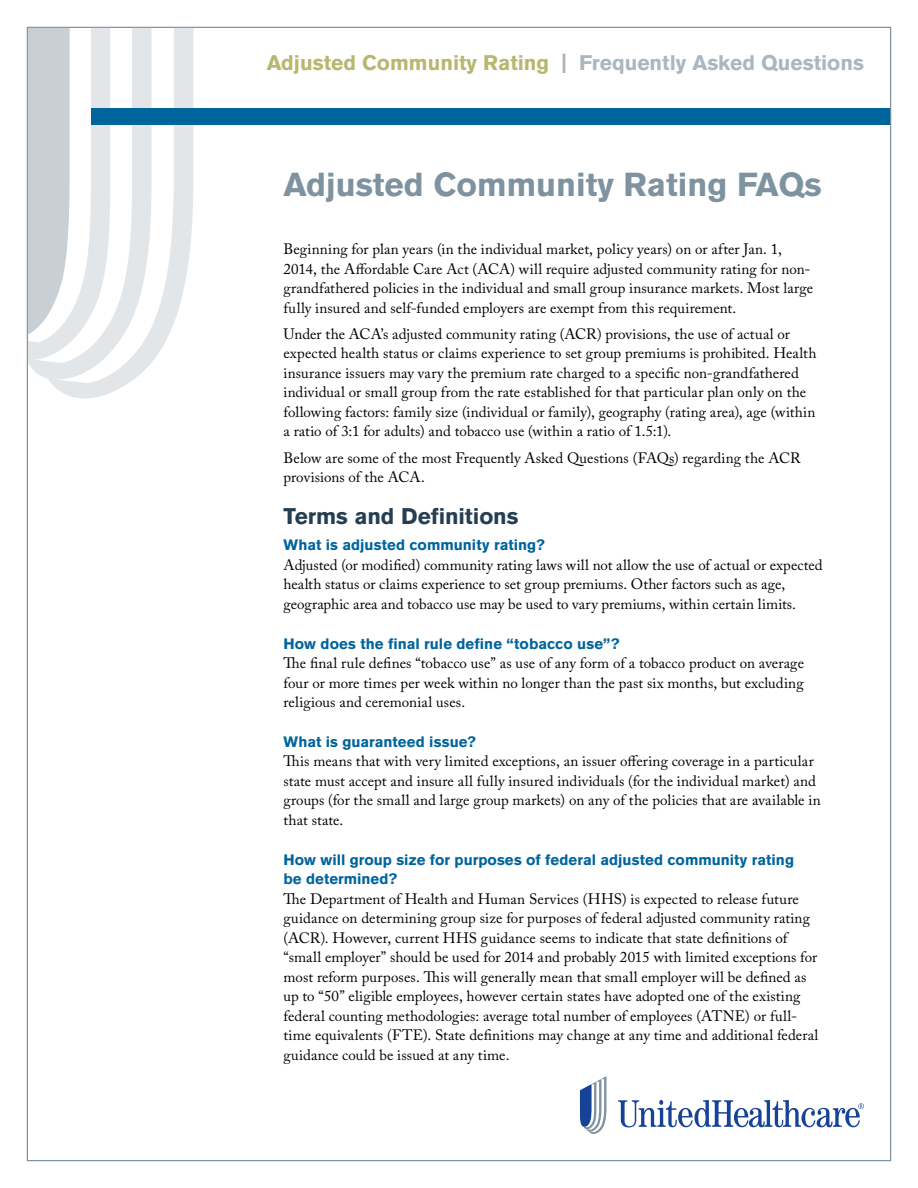
<style>
.page{position:relative;width:918px;height:1188px;background:#fff}
.page>*{position:absolute;margin:0;border:0;box-sizing:border-box;transform-origin:0 0}
.t1{font:700 33px "Akzidenz Grotesk Std";color:#7e929f}
.t2{font:700 22.5px "Akzidenz Grotesk Std";letter-spacing:-.005em;color:#253e51}
.t3{font:700 21px "Akzidenz Grotesk Std";color:#aab7c0}
.t4{font:15px/19.5px "Adobe Caslon Pro";letter-spacing:.005em;color:#000}
.t5{font:700 15px/19.5px "Akzidenz Grotesk Std";letter-spacing:.005em;color:#00649d}
.s1{color:#b6b870}
</style>
<div class="page">
<svg style="left:48px;top:29px;width:145px;height:370px"></svg>
<svg style="left:29px;top:29px;width:81px;height:331px"></svg>
<div style="left:91px;top:108px;width:800px;height:16px;background:#00649d"></div>
<svg style="left:618px;top:1100px;width:246px;height:27px"></svg>
<svg style="left:580px;top:1076px;width:26px;height:58px"></svg>
<h3 class="t3" style="left:267px;top:50px;width:599px"><span class="s1">Adjusted Community Rating</span> | Frequently Asked Questions</h3>
<h1 class="t1" style="left:284px;top:165px;width:540px">Adjusted Community Rating FAQs</h1>
<p class="t4" style="left:284px;top:239px;width:531px">Beginning for plan years (in the individual market, policy years) on or after Jan. 1, 2014, the Affordable Care Act (ACA) will require adjusted community rating for non&shy;grandfathered policies in the individual and small group insurance markets. Most large fully insured and self-funded employers are exempt from this requirement.</p>
<p class="t4" style="left:284px;top:324px;width:534px">Under the ACA’s adjusted community rating (ACR) provisions, the use of actual or expected health status or claims experience to set group premiums is prohibited. Health insurance issuers may vary the premium rate charged to a specific non-grandfathered individual or small group from the rate established for that particular plan only on the following factors: family size (individual or family), geography (rating area), age (within a ratio of 3:1 for adults) and tobacco use (within a ratio of 1.5:1).</p>
<p class="t4" style="left:284px;top:448px;width:518px">Below are some of the most Frequently Asked Questions (FAQs) regarding the ACR provisions of the ACA.</p>
<h2 class="t2" style="left:284px;top:503px;width:237px">Terms and Definitions</h2>
<p class="t5" style="left:284px;top:535px;width:263px">What is adjusted community rating?</p>
<p class="t4" style="left:284px;top:555px;width:541px">Adjusted (or modified) community rating laws will not allow the use of actual or expected health status or claims experience to set group premiums. Other factors such as age, geographic area and tobacco use may be used to vary premiums, within certain limits.</p>
<p class="t5" style="left:284px;top:634px;width:337px">How does the final rule define “tobacco use”?</p>
<p class="t4" style="left:284px;top:653px;width:522px;text-align:justify">The final rule defines “tobacco use” as use of any form of a tobacco product on average four or more times per week within no longer than the past six months, but excluding religious and ceremonial uses.</p>
<p class="t5" style="left:284px;top:732px;width:194px">What is guaranteed issue?</p>
<p class="t4" style="left:284px;top:751px;width:539px">This means that with very limited exceptions, an issuer offering coverage in a particular state must accept and insure all fully insured individuals (for the individual market) and groups (for the small and large group markets) on any of the policies that are available in that state.</p>
<p class="t5" style="left:284px;top:850px;width:512px">How will group size for purposes of federal adjusted community rating be determined?</p>
<p class="t4" style="left:284px;top:889px;width:536px">The Department of Health and Human Services (HHS) is expected to release future guidance on determining group size for purposes of federal adjusted community rating (ACR). However, current HHS guidance seems to indicate that state definitions of “small employer” should be used for 2014 and probably 2015 with limited exceptions for most reform purposes. This will generally mean that small employer will be defined as up to “50” eligible employees, however certain states have adopted one of the existing federal counting methodologies: average total number of employees (ATNE) or full&shy;time equivalents (FTE). State definitions may change at any time and additional federal guidance could be issued at any time.</p>
</div>
